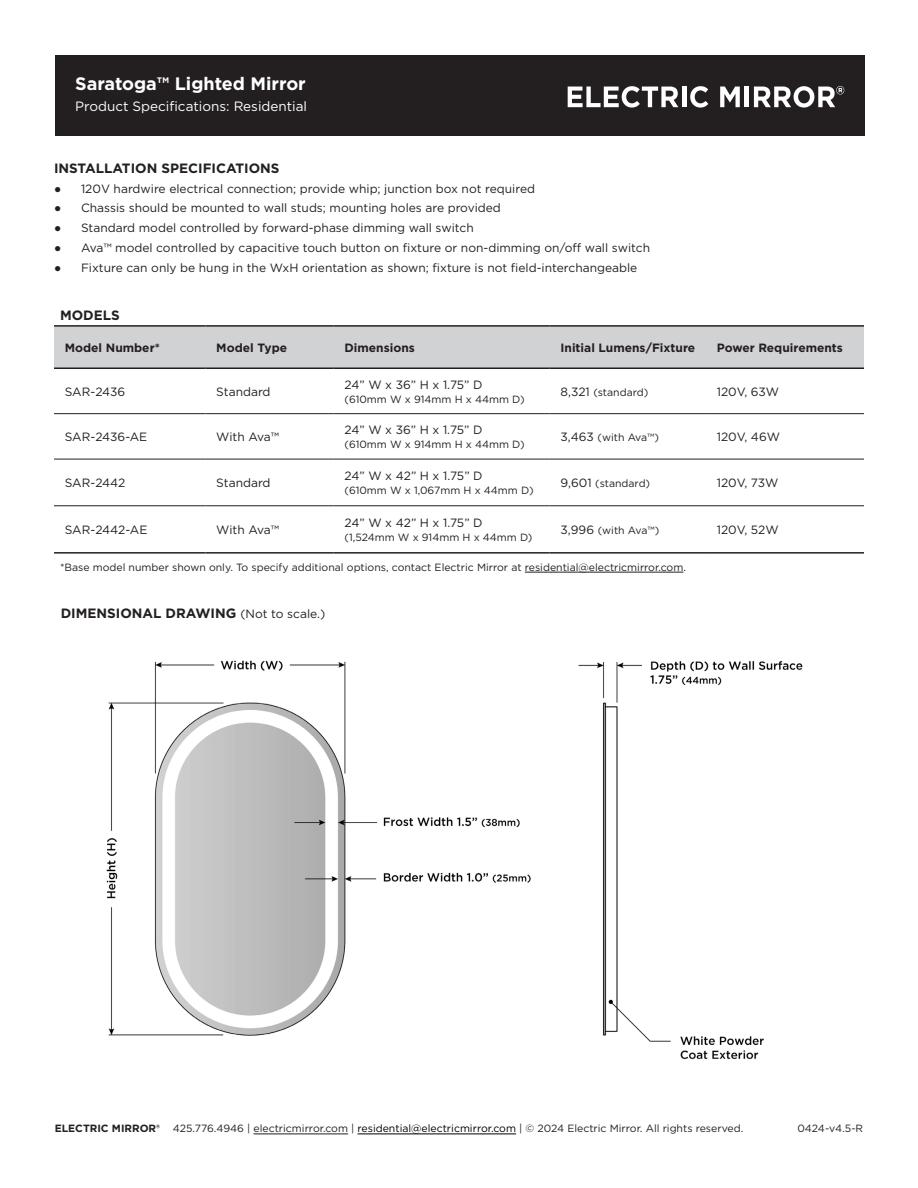
<style>
.page{position:relative;width:918px;height:1188px;background:#fff}
.page>*{position:absolute;margin:0;border:0;box-sizing:border-box;transform-origin:0 0}
.t1{font:700 18px "Gotham";color:#fff}
.Heading{font:700 13.5px "Gotham";color:#231f20}
.t2{font:13.5px "Gotham";color:#fff}
.Table_Info{font:12px "Gotham";color:#231f20}
.t3{font:700 12px "Gotham";color:#231f20}
.t4{font:10.5px "Gotham";color:#231f20}
.s1{font-family:"Arial"}
.s2{font-size:12px}
.s3{font-weight:400;font-size:12px}
.s4{font-weight:700}
.s5{color:#000}
</style>
<div class="page">
<div style="left:55px;top:55px;width:810px;height:81px;background:#231f20"></div>
<hr style="left:254px;top:1134px;width:94px;height:1px;background:#231f20">
<hr style="left:358px;top:1134px;width:158px;height:1px;background:#000">
<svg style="left:568px;top:86px;width:110px;height:22px"></svg>
<hr style="left:682px;top:87px;width:4px;height:20px;background:#fff">
<svg style="left:690px;top:86px;width:18px;height:22px"></svg>
<svg style="left:720px;top:87px;width:20px;height:20px"></svg>
<hr style="left:745px;top:87px;width:4px;height:20px;background:#fff">
<svg style="left:754px;top:86px;width:90px;height:22px"></svg>
<div style="left:54px;top:327px;width:810px;height:40px;background:#d1d2d4"></div>
<hr style="left:54px;top:325px;width:152px;height:2px;background:#231f20">
<hr style="left:206px;top:325px;width:128px;height:2px;background:#231f20">
<hr style="left:334px;top:325px;width:216px;height:2px;background:#231f20">
<hr style="left:550px;top:325px;width:156px;height:2px;background:#231f20">
<hr style="left:706px;top:325px;width:158px;height:2px;background:#231f20">
<hr style="left:54px;top:367px;width:152px;height:2px;background:#231f20">
<hr style="left:206px;top:367px;width:128px;height:2px;background:#231f20">
<hr style="left:334px;top:367px;width:216px;height:2px;background:#231f20">
<hr style="left:550px;top:367px;width:156px;height:2px;background:#231f20">
<hr style="left:706px;top:367px;width:158px;height:2px;background:#231f20">
<hr style="left:54px;top:552px;width:152px;height:2px;background:#231f20">
<hr style="left:206px;top:552px;width:128px;height:2px;background:#231f20">
<hr style="left:334px;top:552px;width:216px;height:2px;background:#231f20">
<hr style="left:550px;top:552px;width:156px;height:2px;background:#231f20">
<hr style="left:706px;top:552px;width:158px;height:2px;background:#231f20">
<hr style="left:54px;top:413px;width:152px;height:1px;background:#231f20">
<hr style="left:206px;top:413px;width:128px;height:1px;background:#231f20">
<hr style="left:334px;top:413px;width:216px;height:1px;background:#231f20">
<hr style="left:550px;top:413px;width:156px;height:1px;background:#231f20">
<hr style="left:706px;top:413px;width:158px;height:1px;background:#231f20">
<hr style="left:54px;top:459px;width:152px;height:1px;background:#231f20">
<hr style="left:206px;top:459px;width:128px;height:1px;background:#231f20">
<hr style="left:334px;top:459px;width:216px;height:1px;background:#231f20">
<hr style="left:550px;top:459px;width:156px;height:1px;background:#231f20">
<hr style="left:706px;top:459px;width:158px;height:1px;background:#231f20">
<hr style="left:54px;top:505px;width:152px;height:1px;background:#231f20">
<hr style="left:206px;top:505px;width:128px;height:1px;background:#231f20">
<hr style="left:334px;top:505px;width:216px;height:1px;background:#231f20">
<hr style="left:550px;top:505px;width:156px;height:1px;background:#231f20">
<hr style="left:706px;top:505px;width:158px;height:1px;background:#231f20">
<hr style="left:525px;top:572px;width:158px;height:1px;background:#231f20">
<img style="left:106px;top:660px;width:697px;height:400px">
<h1 class="t1" style="left:75px;top:72px;width:232px">Saratoga™ Lighted Mirror</h1>
<p class="t2" style="left:75px;top:98px;width:234px">Product Specifications: Residential</p>
<p class="Heading" style="left:54px;top:159px;width:227px">INSTALLATION SPECIFICATIONS</p>
<p class="Table_Info" style="left:54px;top:181px;width:483px"><span class="s1">●</span> 120V hardwire electrical connection; provide whip; junction box not required</p>
<p class="Table_Info" style="left:54px;top:200px;width:448px"><span class="s1">●</span> Chassis should be mounted to wall studs; mounting holes are provided</p>
<p class="Table_Info" style="left:54px;top:220px;width:421px"><span class="s1">●</span> Standard model controlled by forward-phase dimming wall switch</p>
<p class="Table_Info" style="left:54px;top:240px;width:598px"><span class="s1">●</span> Ava™ model controlled by capacitive touch button on fixture or non-dimming on/off wall switch</p>
<p class="Table_Info" style="left:54px;top:260px;width:585px"><span class="s1">●</span> Fixture can only be hung in the WxH orientation as shown; fixture is not field-interchangeable</p>
<p class="Heading" style="left:60px;top:306px;width:61px">MODELS</p>
<p class="t3" style="left:65px;top:340px;width:97px">Model Number*</p>
<p class="t3" style="left:216px;top:340px;width:72px">Model Type</p>
<p class="t3" style="left:345px;top:340px;width:72px">Dimensions</p>
<p class="t3" style="left:561px;top:340px;width:136px">Initial Lumens/Fixture</p>
<p class="t3" style="left:717px;top:340px;width:128px">Power Requirements</p>
<p class="Table_Info" style="left:65px;top:384px;width:62px">SAR-2436</p>
<p class="Table_Info" style="left:216px;top:384px;width:56px">Standard</p>
<p class="Table_Info" style="left:345px;top:377px;width:140px">24” W x 36” H x 1.75” D</p>
<p class="t4" style="left:345px;top:392px;width:182px">(610mm W x 914mm H x 44mm D)</p>
<p class="t4" style="left:561px;top:385px;width:89px"><span class="s2">8,321</span> (standard)</p>
<p class="Table_Info" style="left:717px;top:384px;width:64px">120V, 63W</p>
<p class="Table_Info" style="left:65px;top:429px;width:84px">SAR-2436-AE</p>
<p class="Table_Info" style="left:216px;top:429px;width:64px">With Ava™</p>
<p class="Table_Info" style="left:65px;top:475px;width:62px">SAR-2442</p>
<p class="Table_Info" style="left:216px;top:475px;width:56px">Standard</p>
<p class="Table_Info" style="left:345px;top:422px;width:140px">24” W x 36” H x 1.75” D</p>
<p class="t4" style="left:345px;top:438px;width:182px">(610mm W x 914mm H x 44mm D)</p>
<p class="Table_Info" style="left:345px;top:468px;width:140px">24” W x 42” H x 1.75” D</p>
<p class="t4" style="left:345px;top:484px;width:191px">(610mm W x 1,067mm H x 44mm D)</p>
<p class="t4" style="left:561px;top:431px;width:100px"><span class="s2">3,463</span> (with Ava™)</p>
<p class="Table_Info" style="left:717px;top:429px;width:65px">120V, 46W</p>
<p class="t4" style="left:561px;top:477px;width:91px"><span class="s2">9,601</span> (standard)</p>
<p class="Table_Info" style="left:717px;top:475px;width:63px">120V, 73W</p>
<p class="Table_Info" style="left:345px;top:515px;width:140px">24” W x 42” H x 1.75” D</p>
<p class="t4" style="left:345px;top:531px;width:190px">(1,524mm W x 914mm H x 44mm D)</p>
<p class="Table_Info" style="left:65px;top:522px;width:84px">SAR-2442-AE</p>
<p class="Table_Info" style="left:216px;top:522px;width:64px">With Ava™</p>
<p class="t4" style="left:561px;top:523px;width:100px"><span class="s2">3,996</span> (with Ava™)</p>
<p class="Table_Info" style="left:717px;top:522px;width:63px">120V, 52W</p>
<p class="t4" style="left:60px;top:560px;width:627px">*Base model number shown only. To specify additional options, contact Electric Mirror at residential@electricmirror.com.</p>
<p class="Heading" style="left:61px;top:605px;width:266px">DIMENSIONAL DRAWING <span class="s3">(Not to scale.)</span></p>
<p class="t4" style="left:55px;top:1122px;width:690px"><span class="s4">ELECTRIC MIRROR®</span> 425.776.4946 | electricmirror.com | <span class="s5">residential@electricmirror.com</span> | © 2024 Electric Mirror. All rights reserved.</p>
<p class="t4" style="left:797px;top:1122px;width:67px">0424-v4.5-R</p>
</div>
